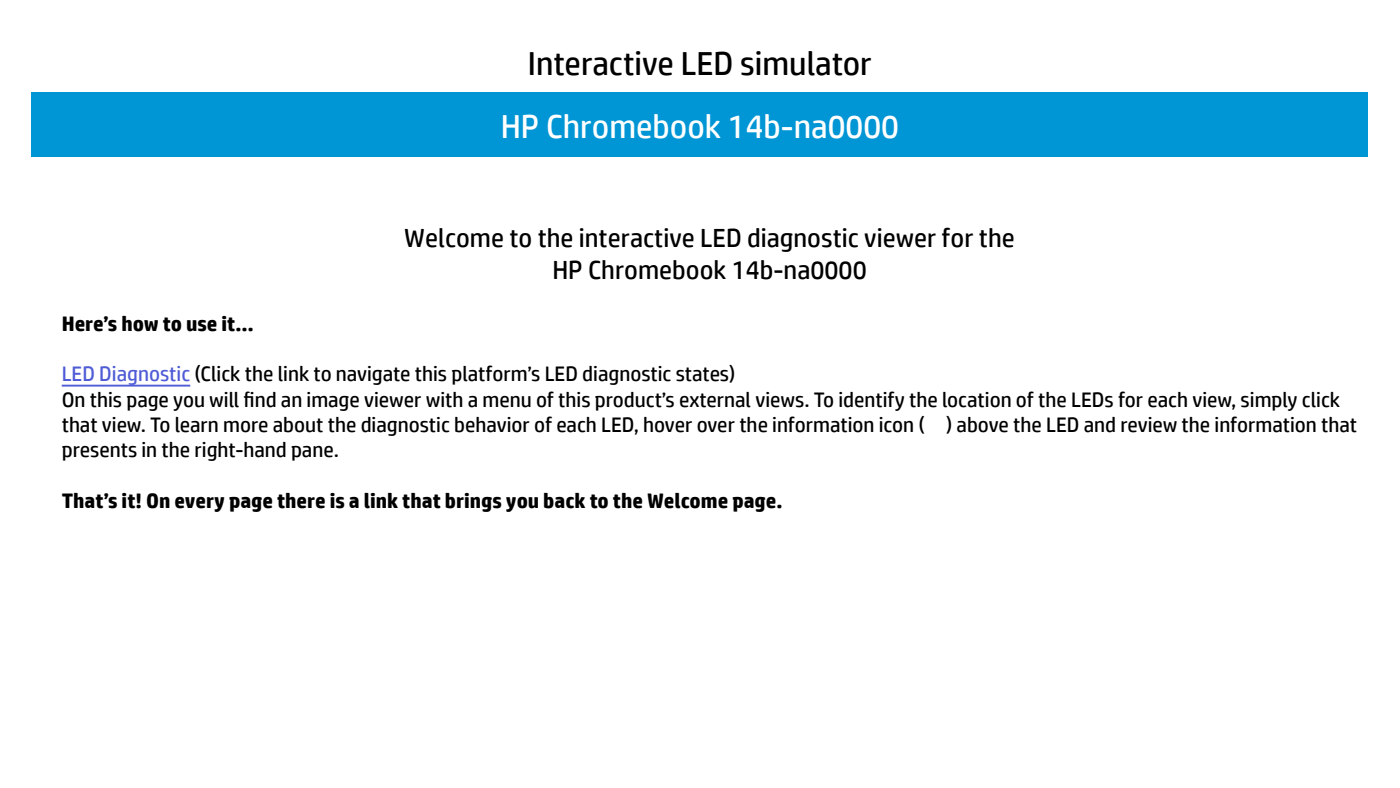
<style>
.page{position:relative;width:1400px;height:788px;background:#fff}
.page>*{position:absolute;margin:0;border:0;box-sizing:border-box;transform-origin:0 0}
.t1{font:33.25px "HP Simplified";color:#000}
.t2{font:33.25px "HP Simplified";color:#fff}
.t3{font:26.25px/31.5px "HP Simplified";color:#000;text-align:center}
.t4{font:21px/25.2px "HP Simplified";color:#000}
.t5{font:700 21px "HP Simplified";color:#000}
.s1{color:#4f5cd6}
</style>
<div class="page">
<div style="left:32px;top:92px;width:1336px;height:64px;background:#0096d5"></div>
<hr style="left:62px;top:384px;width:128px;height:2px;background:#4f5cd6">
<h1 class="t1" style="left:528px;top:45px;width:345px">Interactive LED simulator</h1>
<h1 class="t2" style="left:501px;top:107px;width:400px">HP Chromebook 14b-na0000</h1>
<p class="t3" style="left:404px;top:222px;width:612px">Welcome to the interactive LED diagnostic viewer for the<br>HP Chromebook 14b-na0000</p>
<p class="t5" style="left:62px;top:311px;width:193px">Here’s how to use it…</p>
<p class="t4" style="left:62px;top:361px;width:1297px"><span class="s1">LED Diagnostic</span> (Click the link to navigate this platform’s LED diagnostic states)<br>On this page you will find an image viewer with a menu of this product’s external views. To identify the location of the LEDs for each view, simply click that view. To learn more about the diagnostic behavior of each LED, hover over the information icon ( ) above the LED and review the information that presents in the right-hand pane.</p>
<p class="t5" style="left:62px;top:488px;width:722px">That’s it! On every page there is a link that brings you back to the Welcome page.</p>
</div>
